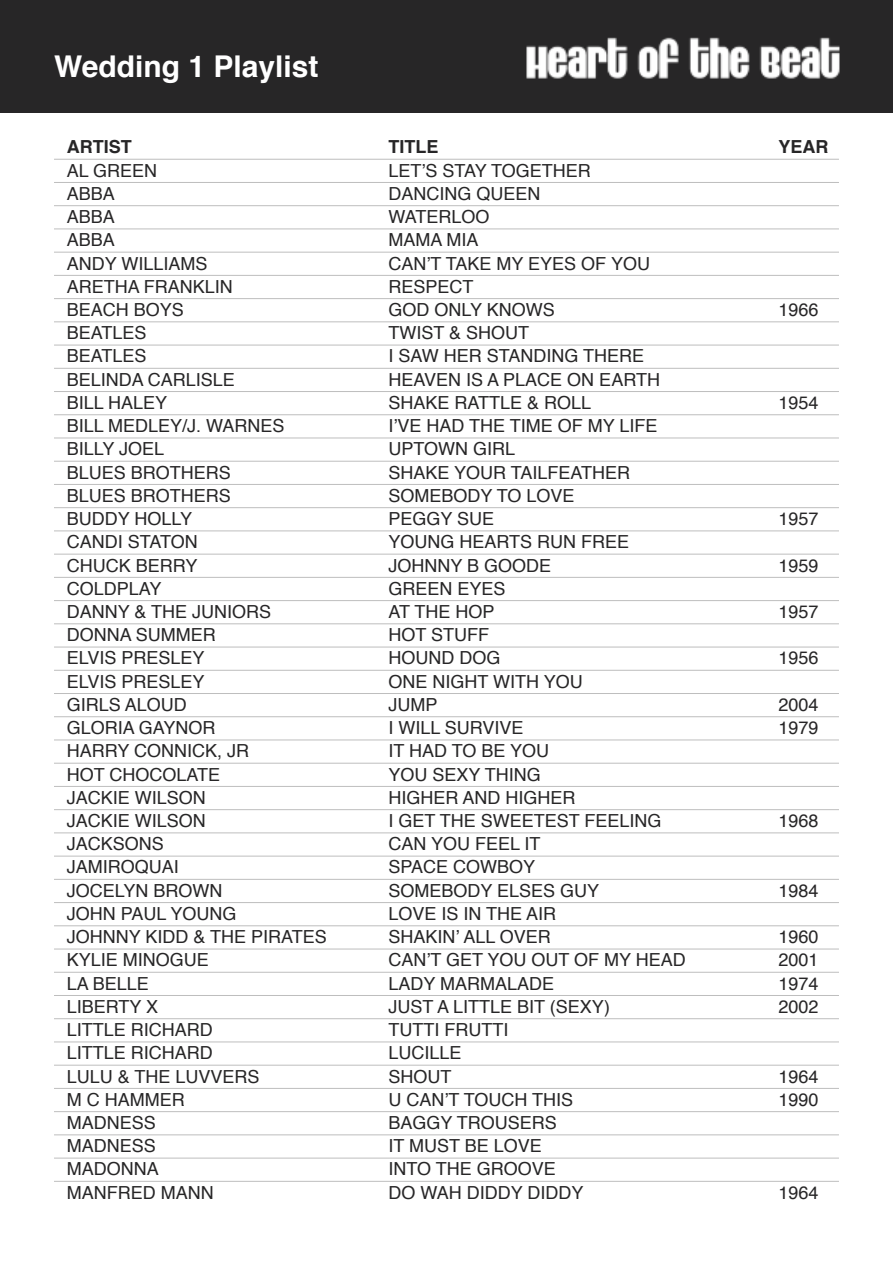
<style>
.page{position:relative;width:893px;height:1263px;background:#fff}
.page>*{position:absolute;margin:0;border:0;box-sizing:border-box;transform-origin:0 0}
.t1{font:700 30px "Helvetica";color:#fff}
.t2{font:18px "Helvetica";color:#272627}
.t3{font:700 18px "Helvetica";color:#272627}
</style>
<div class="page">
<hr style="left:54px;top:159px;width:785px;height:1px;background:#bebebe">
<hr style="left:54px;top:182px;width:785px;height:1px;background:#bebebe">
<hr style="left:54px;top:205px;width:785px;height:1px;background:#bebebe">
<hr style="left:54px;top:229px;width:785px;height:1px;background:#bebebe">
<hr style="left:54px;top:252px;width:785px;height:1px;background:#bebebe">
<hr style="left:54px;top:275px;width:785px;height:1px;background:#bebebe">
<hr style="left:54px;top:298px;width:785px;height:1px;background:#bebebe">
<hr style="left:54px;top:321px;width:785px;height:1px;background:#bebebe">
<hr style="left:54px;top:345px;width:785px;height:1px;background:#bebebe">
<hr style="left:54px;top:368px;width:785px;height:1px;background:#bebebe">
<hr style="left:54px;top:391px;width:785px;height:1px;background:#bebebe">
<hr style="left:54px;top:414px;width:785px;height:1px;background:#bebebe">
<hr style="left:54px;top:438px;width:785px;height:1px;background:#bebebe">
<hr style="left:54px;top:461px;width:785px;height:1px;background:#bebebe">
<hr style="left:54px;top:484px;width:785px;height:1px;background:#bebebe">
<hr style="left:54px;top:507px;width:785px;height:1px;background:#bebebe">
<hr style="left:54px;top:530px;width:785px;height:1px;background:#bebebe">
<hr style="left:54px;top:554px;width:785px;height:1px;background:#bebebe">
<hr style="left:54px;top:577px;width:785px;height:1px;background:#bebebe">
<hr style="left:54px;top:600px;width:785px;height:1px;background:#bebebe">
<hr style="left:54px;top:623px;width:785px;height:1px;background:#bebebe">
<hr style="left:54px;top:647px;width:785px;height:1px;background:#bebebe">
<hr style="left:54px;top:670px;width:785px;height:1px;background:#bebebe">
<hr style="left:54px;top:693px;width:785px;height:1px;background:#bebebe">
<hr style="left:54px;top:716px;width:785px;height:1px;background:#bebebe">
<hr style="left:54px;top:740px;width:785px;height:1px;background:#bebebe">
<hr style="left:54px;top:763px;width:785px;height:1px;background:#bebebe">
<hr style="left:54px;top:786px;width:785px;height:1px;background:#bebebe">
<hr style="left:54px;top:809px;width:785px;height:1px;background:#bebebe">
<hr style="left:54px;top:832px;width:785px;height:1px;background:#bebebe">
<hr style="left:54px;top:856px;width:785px;height:1px;background:#bebebe">
<hr style="left:54px;top:879px;width:785px;height:1px;background:#bebebe">
<hr style="left:54px;top:902px;width:785px;height:1px;background:#bebebe">
<hr style="left:54px;top:925px;width:785px;height:1px;background:#bebebe">
<hr style="left:54px;top:949px;width:785px;height:1px;background:#bebebe">
<hr style="left:54px;top:972px;width:785px;height:1px;background:#bebebe">
<hr style="left:54px;top:995px;width:785px;height:1px;background:#bebebe">
<hr style="left:54px;top:1018px;width:785px;height:1px;background:#bebebe">
<hr style="left:54px;top:1041px;width:785px;height:1px;background:#bebebe">
<hr style="left:54px;top:1065px;width:785px;height:1px;background:#bebebe">
<hr style="left:54px;top:1088px;width:785px;height:1px;background:#bebebe">
<hr style="left:54px;top:1111px;width:785px;height:1px;background:#bebebe">
<hr style="left:54px;top:1134px;width:785px;height:1px;background:#bebebe">
<hr style="left:54px;top:1158px;width:785px;height:1px;background:#bebebe">
<hr style="left:54px;top:1181px;width:785px;height:1px;background:#bebebe">
<div style="left:0;top:0;width:893px;height:113px;background:#272627"></div>
<img style="left:526px;top:37px;width:314px;height:42px">
<h1 class="t1" style="left:54px;top:54px;width:266px">Wedding 1 Playlist</h1>
<p class="t3" style="left:67px;top:140px;width:66px">ARTIST</p>
<p class="t3" style="left:389px;top:140px;width:51px">TITLE</p>
<p class="t3" style="left:779px;top:140px;width:52px">YEAR</p>
<p class="t2" style="left:67px;top:163px;width:92px">AL GREEN</p>
<p class="t2" style="left:388px;top:163px;width:204px">LET’S STAY TOGETHER</p>
<p class="t2" style="left:67px;top:186px;width:50px">ABBA</p>
<p class="t2" style="left:388px;top:186px;width:154px">DANCING QUEEN</p>
<p class="t2" style="left:67px;top:209px;width:50px">ABBA</p>
<p class="t2" style="left:388px;top:209px;width:103px">WATERLOO</p>
<p class="t2" style="left:67px;top:232px;width:50px">ABBA</p>
<p class="t2" style="left:388px;top:232px;width:92px">MAMA MIA</p>
<p class="t2" style="left:67px;top:256px;width:142px">ANDY WILLIAMS</p>
<p class="t2" style="left:389px;top:256px;width:263px">CAN’T TAKE MY EYES OF YOU</p>
<p class="t2" style="left:67px;top:279px;width:168px">ARETHA FRANKLIN</p>
<p class="t2" style="left:388px;top:279px;width:87px">RESPECT</p>
<p class="t2" style="left:67px;top:302px;width:119px">BEACH BOYS</p>
<p class="t2" style="left:388px;top:302px;width:168px">GOD ONLY KNOWS</p>
<p class="t2" style="left:778px;top:302px;width:42px">1966</p>
<p class="t2" style="left:67px;top:325px;width:81px">BEATLES</p>
<p class="t2" style="left:388px;top:325px;width:142px">TWIST &amp; SHOUT</p>
<p class="t2" style="left:67px;top:349px;width:81px">BEATLES</p>
<p class="t2" style="left:388px;top:349px;width:257px">I SAW HER STANDING THERE</p>
<p class="t2" style="left:67px;top:372px;width:170px">BELINDA CARLISLE</p>
<p class="t2" style="left:388px;top:372px;width:273px">HEAVEN IS A PLACE ON EARTH</p>
<p class="t2" style="left:67px;top:395px;width:102px">BILL HALEY</p>
<p class="t2" style="left:388px;top:395px;width:204px">SHAKE RATTLE &amp; ROLL</p>
<p class="t2" style="left:778px;top:395px;width:42px">1954</p>
<p class="t2" style="left:67px;top:418px;width:219px">BILL MEDLEY/J. WARNES</p>
<p class="t2" style="left:388px;top:418px;width:271px">I’VE HAD THE TIME OF MY LIFE</p>
<p class="t2" style="left:67px;top:441px;width:99px">BILLY JOEL</p>
<p class="t2" style="left:388px;top:441px;width:128px">UPTOWN GIRL</p>
<p class="t2" style="left:67px;top:465px;width:166px">BLUES BROTHERS</p>
<p class="t2" style="left:388px;top:465px;width:243px">SHAKE YOUR TAILFEATHER</p>
<p class="t2" style="left:67px;top:488px;width:166px">BLUES BROTHERS</p>
<p class="t2" style="left:388px;top:488px;width:188px">SOMEBODY TO LOVE</p>
<p class="t2" style="left:67px;top:511px;width:127px">BUDDY HOLLY</p>
<p class="t2" style="left:389px;top:511px;width:107px">PEGGY SUE</p>
<p class="t2" style="left:779px;top:511px;width:42px">1957</p>
<p class="t2" style="left:67px;top:534px;width:133px">CANDI STATON</p>
<p class="t2" style="left:389px;top:534px;width:242px">YOUNG HEARTS RUN FREE</p>
<p class="t2" style="left:67px;top:558px;width:132px">CHUCK BERRY</p>
<p class="t2" style="left:389px;top:558px;width:164px">JOHNNY B GOODE</p>
<p class="t2" style="left:779px;top:558px;width:42px">1959</p>
<p class="t2" style="left:67px;top:581px;width:96px">COLDPLAY</p>
<p class="t2" style="left:389px;top:581px;width:119px">GREEN EYES</p>
<p class="t2" style="left:67px;top:604px;width:206px">DANNY &amp; THE JUNIORS</p>
<p class="t2" style="left:389px;top:604px;width:108px">AT THE HOP</p>
<p class="t2" style="left:779px;top:604px;width:42px">1957</p>
<p class="t2" style="left:67px;top:627px;width:151px">DONNA SUMMER</p>
<p class="t2" style="left:389px;top:627px;width:102px">HOT STUFF</p>
<p class="t2" style="left:67px;top:650px;width:139px">ELVIS PRESLEY</p>
<p class="t2" style="left:388px;top:650px;width:114px">HOUND DOG</p>
<p class="t2" style="left:779px;top:650px;width:42px">1956</p>
<p class="t2" style="left:67px;top:674px;width:139px">ELVIS PRESLEY</p>
<p class="t2" style="left:388px;top:674px;width:196px">ONE NIGHT WITH YOU</p>
<p class="t2" style="left:67px;top:697px;width:122px">GIRLS ALOUD</p>
<p class="t2" style="left:388px;top:697px;width:50px">JUMP</p>
<p class="t2" style="left:779px;top:697px;width:42px">2004</p>
<p class="t2" style="left:67px;top:720px;width:150px">GLORIA GAYNOR</p>
<p class="t2" style="left:388px;top:720px;width:137px">I WILL SURVIVE</p>
<p class="t2" style="left:778px;top:720px;width:42px">1979</p>
<p class="t2" style="left:67px;top:743px;width:184px">HARRY CONNICK, JR</p>
<p class="t2" style="left:389px;top:743px;width:162px">IT HAD TO BE YOU</p>
<p class="t2" style="left:67px;top:767px;width:155px">HOT CHOCOLATE</p>
<p class="t2" style="left:389px;top:767px;width:154px">YOU SEXY THING</p>
<p class="t2" style="left:67px;top:790px;width:141px">JACKIE WILSON</p>
<p class="t2" style="left:388px;top:790px;width:189px">HIGHER AND HIGHER</p>
<p class="t2" style="left:67px;top:813px;width:141px">JACKIE WILSON</p>
<p class="t2" style="left:388px;top:813px;width:275px">I GET THE SWEETEST FEELING</p>
<p class="t2" style="left:778px;top:813px;width:42px">1968</p>
<p class="t2" style="left:67px;top:836px;width:99px">JACKSONS</p>
<p class="t2" style="left:388px;top:836px;width:154px">CAN YOU FEEL IT</p>
<p class="t2" style="left:67px;top:860px;width:114px">JAMIROQUAI</p>
<p class="t2" style="left:388px;top:860px;width:148px">SPACE COWBOY</p>
<p class="t2" style="left:67px;top:883px;width:157px">JOCELYN BROWN</p>
<p class="t2" style="left:389px;top:883px;width:212px">SOMEBODY ELSES GUY</p>
<p class="t2" style="left:778px;top:883px;width:42px">1984</p>
<p class="t2" style="left:67px;top:906px;width:171px">JOHN PAUL YOUNG</p>
<p class="t2" style="left:389px;top:906px;width:169px">LOVE IS IN THE AIR</p>
<p class="t2" style="left:67px;top:929px;width:262px">JOHNNY KIDD &amp; THE PIRATES</p>
<p class="t2" style="left:389px;top:929px;width:164px">SHAKIN’ ALL OVER</p>
<p class="t2" style="left:779px;top:929px;width:42px">1960</p>
<p class="t2" style="left:67px;top:952px;width:144px">KYLIE MINOGUE</p>
<p class="t2" style="left:388px;top:952px;width:299px">CAN’T GET YOU OUT OF MY HEAD</p>
<p class="t2" style="left:778px;top:952px;width:42px">2001</p>
<p class="t2" style="left:67px;top:976px;width:84px">LA BELLE</p>
<p class="t2" style="left:388px;top:976px;width:167px">LADY MARMALADE</p>
<p class="t2" style="left:779px;top:976px;width:42px">1974</p>
<p class="t2" style="left:67px;top:999px;width:93px">LIBERTY X</p>
<p class="t2" style="left:388px;top:999px;width:223px">JUST A LITTLE BIT (SEXY)</p>
<p class="t2" style="left:778px;top:999px;width:42px">2002</p>
<p class="t2" style="left:67px;top:1022px;width:148px">LITTLE RICHARD</p>
<p class="t2" style="left:388px;top:1022px;width:121px">TUTTI FRUTTI</p>
<p class="t2" style="left:67px;top:1045px;width:148px">LITTLE RICHARD</p>
<p class="t2" style="left:388px;top:1045px;width:75px">LUCILLE</p>
<p class="t2" style="left:67px;top:1069px;width:194px">LULU &amp; THE LUVVERS</p>
<p class="t2" style="left:389px;top:1069px;width:65px">SHOUT</p>
<p class="t2" style="left:779px;top:1069px;width:42px">1964</p>
<p class="t2" style="left:67px;top:1092px;width:119px">M C HAMMER</p>
<p class="t2" style="left:389px;top:1092px;width:186px">U CAN’T TOUCH THIS</p>
<p class="t2" style="left:779px;top:1092px;width:42px">1990</p>
<p class="t2" style="left:67px;top:1115px;width:91px">MADNESS</p>
<p class="t2" style="left:389px;top:1115px;width:170px">BAGGY TROUSERS</p>
<p class="t2" style="left:67px;top:1138px;width:91px">MADNESS</p>
<p class="t2" style="left:389px;top:1138px;width:155px">IT MUST BE LOVE</p>
<p class="t2" style="left:67px;top:1161px;width:94px">MADONNA</p>
<p class="t2" style="left:389px;top:1161px;width:169px">INTO THE GROOVE</p>
<p class="t2" style="left:67px;top:1185px;width:148px">MANFRED MANN</p>
<p class="t2" style="left:388px;top:1185px;width:197px">DO WAH DIDDY DIDDY</p>
<p class="t2" style="left:778px;top:1185px;width:42px">1964</p>
</div>
